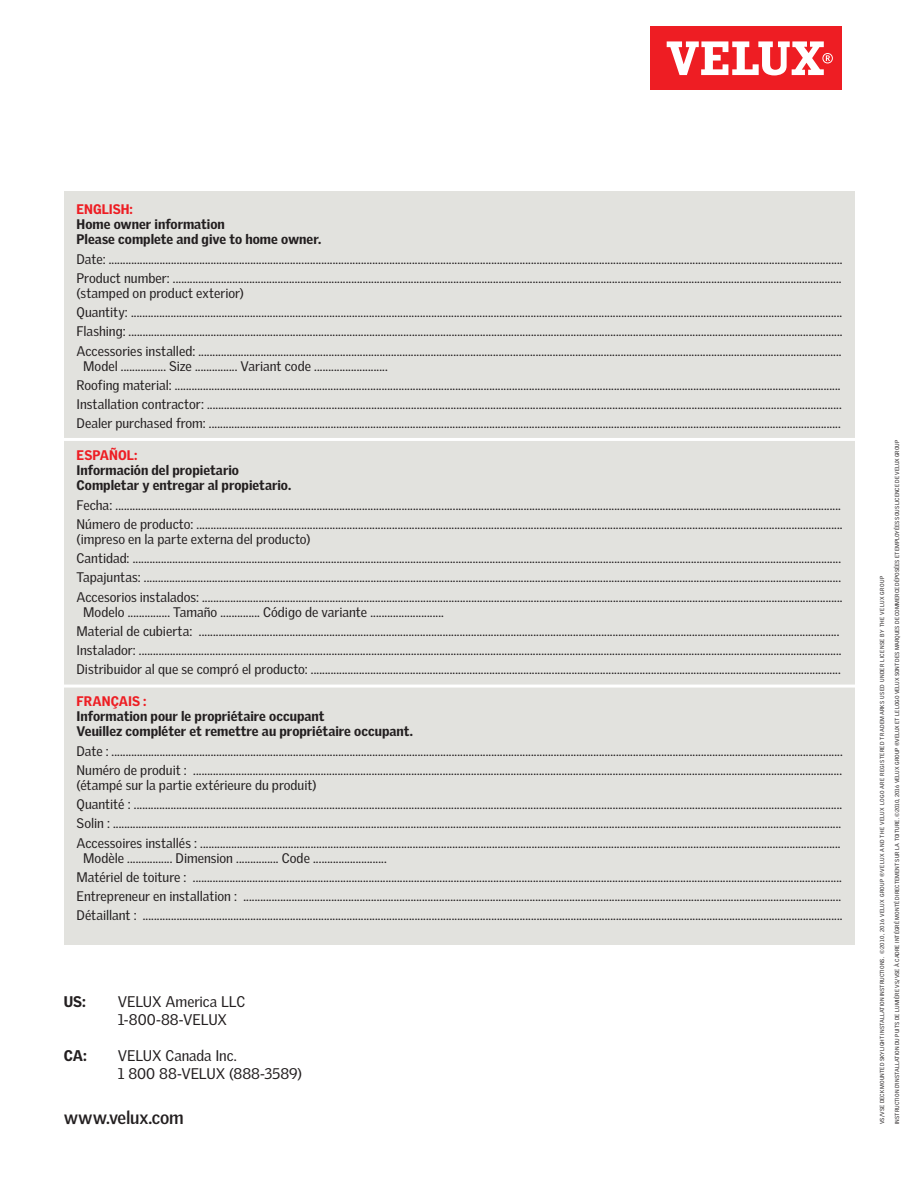
<style>
.page{position:relative;width:918px;height:1188px;background:#fff}
.page>*{position:absolute;margin:0;border:0;box-sizing:border-box;transform-origin:0 0}
.t1{font:700 18px "Velux Gothic";letter-spacing:-.01em;color:#231f20}
.t2{font:15px/18px "Velux Gothic";letter-spacing:-.005em;color:#231f20}
.t3{font:900 15px "Velux Gothic";color:#231f20}
.t4{font:13.5px/19.2px "Velux Gothic";color:#231f20}
.t5{font:900 13.5px/15px "Velux Gothic";color:#231f20}
.t6{font:900 13.5px "Velux Gothic";color:#ee1d23}
.t7{font:5.7px "Velux Gothic";letter-spacing:.015em;color:#231f20}
.t8{font:5.7px "Velux Gothic";letter-spacing:.06em;color:#231f20}
</style>
<div class="page">
<div style="left:650px;top:26px;width:192px;height:64px;background:#ee1d23"></div>
<svg style="left:667px;top:41px;width:166px;height:34px"></svg>
<div style="left:64px;top:191px;width:790px;height:754px;background:#e2e2de"></div>
<hr style="left:57px;top:438px;width:805px;height:3px;background:#fff">
<hr style="left:57px;top:685px;width:805px;height:3px;background:#fff">
<p class="t6" style="left:77px;top:202px;width:58px">ENGLISH:</p>
<p class="t5" style="left:77px;top:217px;width:246px">Home owner information<br>Please complete and give to home owner.</p>
<p class="t4" style="left:77px;top:249px;width:768px">Date: ...................................................................................................................................................................................................................................................................<br>Product number: ............................................................................................................................................................................................................................................</p>
<p class="t4" style="left:77px;top:283px;width:768px">(stamped on product exterior)<br>Quantity: ...........................................................................................................................................................................................................................................................<br>Flashing: ............................................................................................................................................................................................................................................................<br>Accessories installed: ...................................................................................................................................................................................................................................</p>
<p class="t4" style="left:77px;top:356px;width:767px;text-indent:7px">Model ................ Size ............... Variant code ..........................<br>Roofing material: ...........................................................................................................................................................................................................................................<br>Installation contractor: ................................................................................................................................................................................................................................<br>Dealer purchased from: ...............................................................................................................................................................................................................................</p>
<p class="t6" style="left:77px;top:448px;width:62px">ESPAÑOL:</p>
<p class="t5" style="left:77px;top:463px;width:216px">Información del propietario<br>Completar y entregar al propietario.</p>
<p class="t4" style="left:77px;top:495px;width:768px">Fecha: ................................................................................................................................................................................................................................................................<br>Número de producto: ....................................................................................................................................................................................................................................</p>
<p class="t4" style="left:77px;top:529px;width:767px">(impreso en la parte externa del producto)<br>Cantidad: ..........................................................................................................................................................................................................................................................<br>Tapajuntas: ......................................................................................................................................................................................................................................................<br>Accesorios instalados: ..................................................................................................................................................................................................................................</p>
<p class="t4" style="left:77px;top:602px;width:767px;text-indent:7px">Modelo ............... Tamaño .............. Código de variante ..........................<br>Material de cubierta: ..................................................................................................................................................................................................................................<br>Instalador: ........................................................................................................................................................................................................................................................<br>Distribuidor al que se compró el producto: ...........................................................................................................................................................................................</p>
<p class="t6" style="left:77px;top:694px;width:72px">FRANÇAIS :</p>
<p class="t5" style="left:77px;top:709px;width:338px">Information pour le propriétaire occupant<br>Veuillez compléter et remettre au propriétaire occupant.</p>
<p class="t4" style="left:77px;top:741px;width:768px">Date : ..................................................................................................................................................................................................................................................................<br>Numéro de produit : .....................................................................................................................................................................................................................................</p>
<p class="t4" style="left:77px;top:775px;width:767px">(étampé sur la partie extérieure du produit)<br>Quantité : ..........................................................................................................................................................................................................................................................<br>Solin : .................................................................................................................................................................................................................................................................<br>Accessoires installés : ..................................................................................................................................................................................................................................</p>
<p class="t4" style="left:77px;top:848px;width:768px;text-indent:7px">Modèle ................ Dimension ............... Code ..........................<br>Matériel de toiture : .....................................................................................................................................................................................................................................<br>Entrepreneur en installation : ...................................................................................................................................................................................................................<br>Détaillant : .......................................................................................................................................................................................................................................................</p>
<p class="t3" style="left:64px;top:994px;width:23px">US:</p>
<p class="t2" style="left:118px;top:993px;width:129px">VELUX America LLC<br>1-800-88-VELUX</p>
<p class="t3" style="left:64px;top:1048px;width:25px">CA:</p>
<p class="t2" style="left:118px;top:1047px;width:186px">VELUX Canada Inc.<br>1 800 88-VELUX (888-3589)</p>
<h1 class="t1" style="left:64px;top:1107px;width:122px">www.velux.com</h1>
<p class="t8" style="left:879px;top:1124px;width:550px;rotate:-90deg">VS/VSE DECK MOUNTED SKYLIGHT INSTALLATION INSTRUCTIONS. ©2010, 2016 VELUX GROUP ® VELUX AND THE VELUX LOGO ARE REGISTERED TRADEMARKS USED UNDER LICENSE BY THE VELUX GROUP</p>
<p class="t7" style="left:894px;top:1124px;width:686px;rotate:-90deg">INSTRUCTION D'INSTALLATION DU PUITS DE LUMIÈRE VS/VSE À CADRE INTÉGRÉ MONTÉ DIRECTEMENT SUR LA TOITURE. ©2010, 2016 VELUX GROUP ®VELUX ET LE LOGO VELUX SONT DES MARQUES DE COMMERCE DÉPOSÉES ET EMPLOYÉES SOUS LICENCE DE VELUX GROUP</p>
</div>
